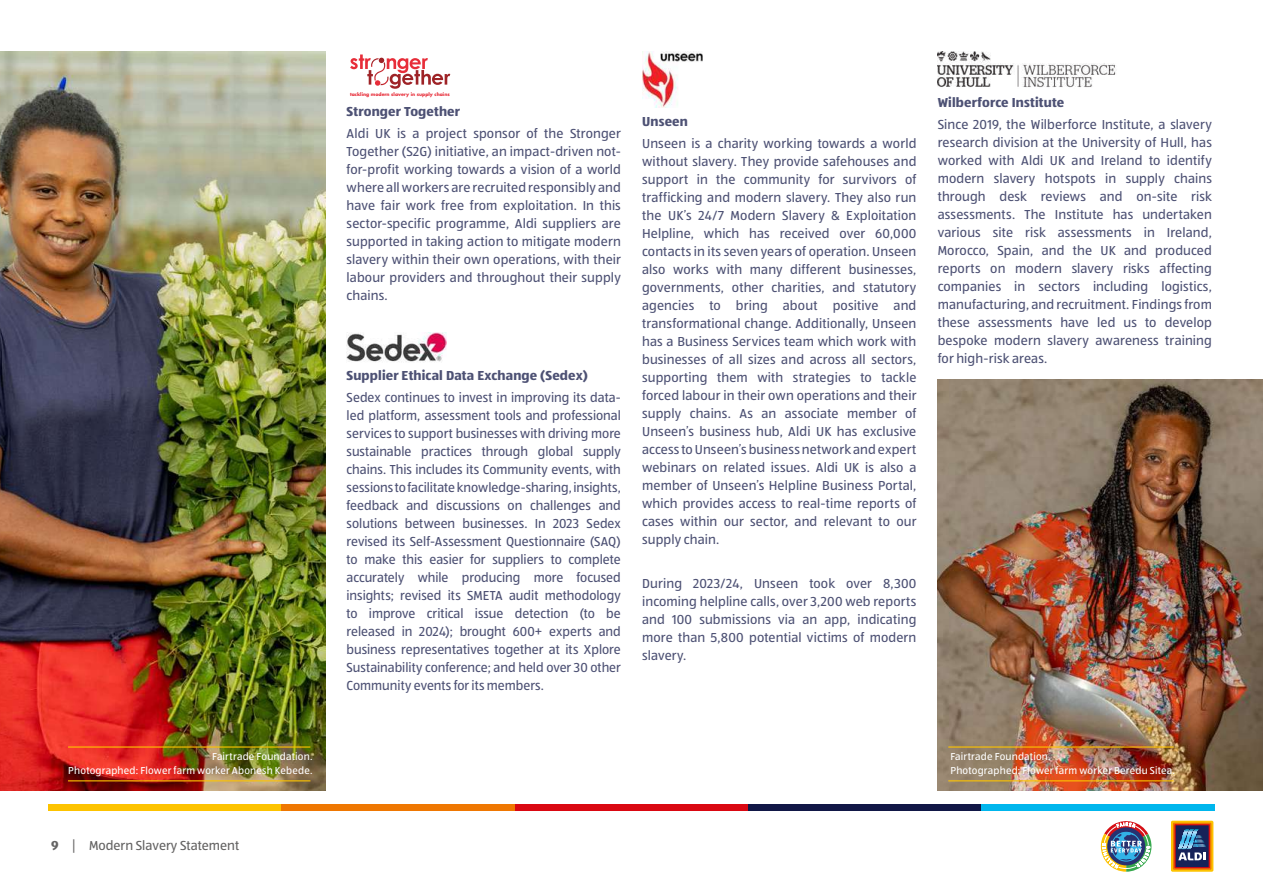
<style>
.page{position:relative;width:1263px;height:893px;background:#fff}
.page>*{position:absolute;margin:0;border:0;box-sizing:border-box;transform-origin:0 0}
.t1{font:13.5px/18px "ALDISUED Regular";letter-spacing:.01em;color:#4d5174;text-align:justify}
.t2{font:13.5px "ALDISUED Bold";letter-spacing:.01em;color:#4d5174}
.t3{font:13.5px "ALDISUED Regular";color:#646363}
.t4{font:10.5px/13.5px "ALDISUED Regular";letter-spacing:.02em;color:#fff;text-align:right}
.t5{font:700 4.65px "Futura LT";color:#e72d39}
.s1{font-family:"ALDISUED Bold"}
</style>
<div class="page">
<svg style="left:1171px;top:821px;width:42px;height:51px"></svg>
<div style="left:1173px;top:823px;width:38px;height:47px;background:#e85805"></div>
<div style="left:1174px;top:824px;width:36px;height:44px;background:#9d1027"></div>
<div style="left:1176px;top:825px;width:33px;height:42px;background:#162259"></div>
<svg style="left:1178px;top:829px;width:28px;height:31px"></svg>
<div style="left:49px;top:804px;width:233px;height:6px;background:#fdc300"></div>
<div style="left:282px;top:804px;width:233px;height:6px;background:#ef7701"></div>
<div style="left:515px;top:804px;width:233px;height:6px;background:#da0812"></div>
<div style="left:748px;top:804px;width:233px;height:6px;background:#111746"></div>
<div style="left:981px;top:804px;width:233px;height:6px;background:#00b6ed"></div>
<svg style="left:1101px;top:821px;width:50px;height:51px"></svg>
<img style="left:0;top:51px;width:325px;height:740px">
<svg style="left:350px;top:54px;width:100px;height:35px"></svg>
<img style="left:347px;top:332px;width:100px;height:30px">
<img style="left:642px;top:51px;width:61px;height:57px">
<img style="left:938px;top:51px;width:178px;height:37px">
<img style="left:938px;top:379px;width:325px;height:412px">
<hr style="left:68px;top:746px;width:242px;height:2px;background:#fdc300">
<hr style="left:948px;top:746px;width:226px;height:2px;background:#fdc300">
<hr style="left:68px;top:780px;width:242px;height:1px;background:#fdc300">
<hr style="left:948px;top:780px;width:226px;height:1px;background:#fdc300">
<p class="t5" style="left:350px;top:91px;width:101px">tackling modern slavery in supply chains</p>
<p class="t2" style="left:347px;top:103px;width:115px">Stronger Together</p>
<p class="t1" style="left:347px;top:125px;width:276px">Aldi UK is a project sponsor of the Stronger Together (S2G) initiative, an impact-driven not&shy;for-profit working towards a vision of a world where all workers are recruited responsibly and have fair work free from exploitation. In this sector-specific programme, Aldi suppliers are supported in taking action to mitigate modern slavery within their own operations, with their labour providers and throughout their supply chains.</p>
<p class="t2" style="left:347px;top:367px;width:243px">Supplier Ethical Data Exchange (Sedex)</p>
<p class="t1" style="left:347px;top:388px;width:276px">Sedex continues to invest in improving its data&shy;led platform, assessment tools and professional services to support businesses with driving more sustainable practices through global supply chains. This includes its Community events, with sessions to facilitate knowledge-sharing, insights, feedback and discussions on challenges and solutions between businesses. In 2023 Sedex revised its Self-Assessment Questionnaire (SAQ) to make this easier for suppliers to complete accurately while producing more focused insights; revised its SMETA audit methodology to improve critical issue detection (to be released in 2024); brought 600+ experts and business representatives together at its Xplore Sustainability conference; and held over 30 other Community events for its members.</p>
<p class="t2" style="left:642px;top:113px;width:47px">Unseen</p>
<p class="t1" style="left:642px;top:134px;width:276px">Unseen is a charity working towards a world without slavery. They provide safehouses and support in the community for survivors of trafficking and modern slavery. They also run the UK’s 24/7 Modern Slavery &amp; Exploitation Helpline, which has received over 60,000 contacts in its seven years of operation. Unseen also works with many different businesses, governments, other charities, and statutory agencies to bring about positive and transformational change. Additionally, Unseen has a Business Services team which work with businesses of all sizes and across all sectors, supporting them with strategies to tackle forced labour in their own operations and their supply chains. As an associate member of Unseen’s business hub, Aldi UK has exclusive access to Unseen’s business network and expert webinars on related issues. Aldi UK is also a member of Unseen’s Helpline Business Portal, which provides access to real-time reports of cases within our sector, and relevant to our supply chain.</p>
<p class="t1" style="left:642px;top:575px;width:276px">During 2023/24, Unseen took over 8,300 incoming helpline calls, over 3,200 web reports and 100 submissions via an app, indicating more than 5,800 potential victims of modern slavery.</p>
<p class="t2" style="left:938px;top:93px;width:128px">Wilberforce Institute</p>
<p class="t1" style="left:938px;top:115px;width:276px">Since 2019, the Wilberforce Institute, a slavery research division at the University of Hull, has worked with Aldi UK and Ireland to identify modern slavery hotspots in supply chains through desk reviews and on-site risk assessments. The Institute has undertaken various site risk assessments in Ireland, Morocco, Spain, and the UK and produced reports on modern slavery risks affecting companies in sectors including logistics, manufacturing, and recruitment. Findings from these assessments have led us to develop bespoke modern slavery awareness training for high-risk areas.</p>
<p class="t4" style="left:68px;top:750px;width:246px">Fairtrade Foundation.<br>Photographed: Flower farm worker Abonesh Kebede.</p>
<p class="t4" style="left:950px;top:750px;width:226px;text-align:left">Fairtrade Foundation.<br>Photographed: Flower farm worker Beredu Sitea.</p>
<p class="t3" style="left:51px;top:838px;width:190px"><span class="s1">9</span> | Modern Slavery Statement</p>
</div>
